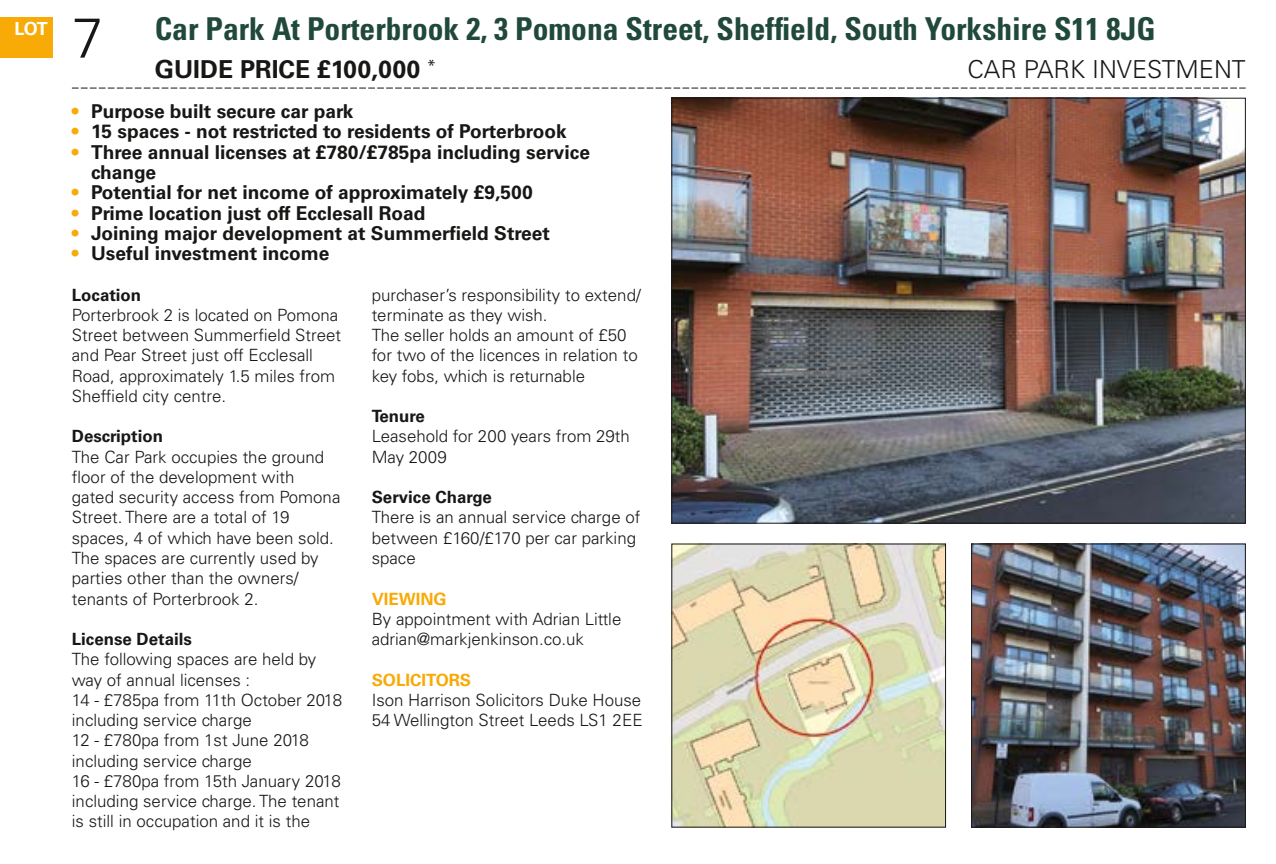
<style>
.page{position:relative;width:1276px;height:864px;background:#fff}
.page>*{position:absolute;margin:0;border:0;box-sizing:border-box;transform-origin:0 0}
.t1{font:700 condensed 31.5px "Univers LT Std";color:#20493b}
.t2{font:700 24.75px "Univers LT Std";color:#181716}
.t3{font:300 24.75px "Univers LT Std";color:#181716}
.t4{font:700 19.12px/20.2px "Univers LT Std";color:#181716}
.t5{font:700 18px "Univers LT Std";color:#fff}
.t6{font:300 16.88px/20.2px "Univers LT Std";color:#181716}
.t7{font:700 16.88px "Univers LT Std";color:#181716}
.t8{font:700 16.88px "Univers LT Std";color:#f8aa06}
.s1{font-weight:300;font-stretch:normal;font-size:56.25px;color:#181716}
.s2{color:#f8aa06}
</style>
<div class="page">
<svg style="left:72px;top:88px;width:1173px;height:1px"></svg>
<div style="left:0;top:17px;width:53px;height:40px;background:#f8aa06"></div>
<img style="left:673px;top:100px;width:570px;height:421px">
<img style="left:673px;top:545px;width:271px;height:280px">
<div style="left:671px;top:543px;width:275px;height:284px;border:1px solid #181716"></div>
<img style="left:973px;top:545px;width:270px;height:280px">
<div style="left:971px;top:543px;width:274px;height:284px;border:1px solid #181716"></div>
<p class="t5" style="left:15px;top:18px;width:35px">LOT</p>
<h1 class="t1" style="left:72px;top:9px;width:1085px"><span class="s1">7</span> Car Park At Porterbrook 2, 3 Pomona Street, Sheffield, South Yorkshire S11 8JG</h1>
<h2 class="t2" style="left:155px;top:54px;width:283px">GUIDE PRICE £100,000 <sup>*</sup></h2>
<h2 class="t3" style="left:967px;top:54px;width:280px">CAR PARK INVESTMENT</h2>
<p class="t4" style="left:72px;top:101px;width:283px"><span class="s2">•</span> Purpose built secure car park</p>
<p class="t4" style="left:72px;top:122px;width:496px"><span class="s2">•</span> 15 spaces - not restricted to residents of Porterbrook</p>
<p class="t4" style="left:91px;top:142px;width:500px;text-indent:-19px"><span class="s2">•</span> Three annual licenses at £780/£785pa including service change</p>
<p class="t4" style="left:72px;top:182px;width:462px"><span class="s2">•</span> Potential for net income of approximately £9,500</p>
<p class="t4" style="left:72px;top:203px;width:355px"><span class="s2">•</span> Prime location just off Ecclesall Road</p>
<p class="t4" style="left:72px;top:223px;width:480px"><span class="s2">•</span> Joining major development at Summerfield Street</p>
<p class="t4" style="left:72px;top:243px;width:259px"><span class="s2">•</span> Useful investment income</p>
<p class="t7" style="left:72px;top:285px;width:71px">Location</p>
<p class="t6" style="left:72px;top:305px;width:271px">Porterbrook 2 is located on Pomona<br>Street between Summerfield Street and Pear Street just off Ecclesall<br>Road, approximately 1.5 miles from<br>Sheffield city centre.</p>
<p class="t7" style="left:72px;top:426px;width:93px">Description</p>
<p class="t6" style="left:72px;top:446px;width:270px">The Car Park occupies the ground floor of the development with gated security access from Pomona<br>Street. There are a total of 19 spaces, 4 of which have been sold.<br>The spaces are currently used by parties other than the owners/ tenants of Porterbrook 2.</p>
<p class="t7" style="left:72px;top:629px;width:122px">License Details</p>
<p class="t6" style="left:72px;top:649px;width:272px">The following spaces are held by way of annual licenses :<br>14 - £785pa from 11th October 2018 including service charge<br>12 - £780pa from 1st June 2018 including service charge<br>16 - £780pa from 15th January 2018 including service charge. The tenant is still in occupation and it is the</p>
<p class="t6" style="left:372px;top:284px;width:270px">purchaser’s responsibility to extend/ terminate as they wish.<br>The seller holds an amount of £50 for two of the licences in relation to key fobs, which is returnable</p>
<p class="t7" style="left:372px;top:406px;width:55px">Tenure</p>
<p class="t6" style="left:372px;top:426px;width:260px">Leasehold for 200 years from 29th<br>May 2009</p>
<p class="t7" style="left:372px;top:487px;width:122px">Service Charge</p>
<p class="t6" style="left:372px;top:507px;width:270px">There is an annual service charge of between £160/£170 per car parking space</p>
<p class="t8" style="left:372px;top:588px;width:77px">VIEWING</p>
<p class="t6" style="left:372px;top:608px;width:251px">By appointment with Adrian Little adrian@markjenkinson.co.uk</p>
<p class="t8" style="left:372px;top:669px;width:101px">SOLICITORS</p>
<p class="t6" style="left:372px;top:689px;width:272px">Ison Harrison Solicitors Duke House<br>54 Wellington Street Leeds LS1 2EE</p>
</div>
